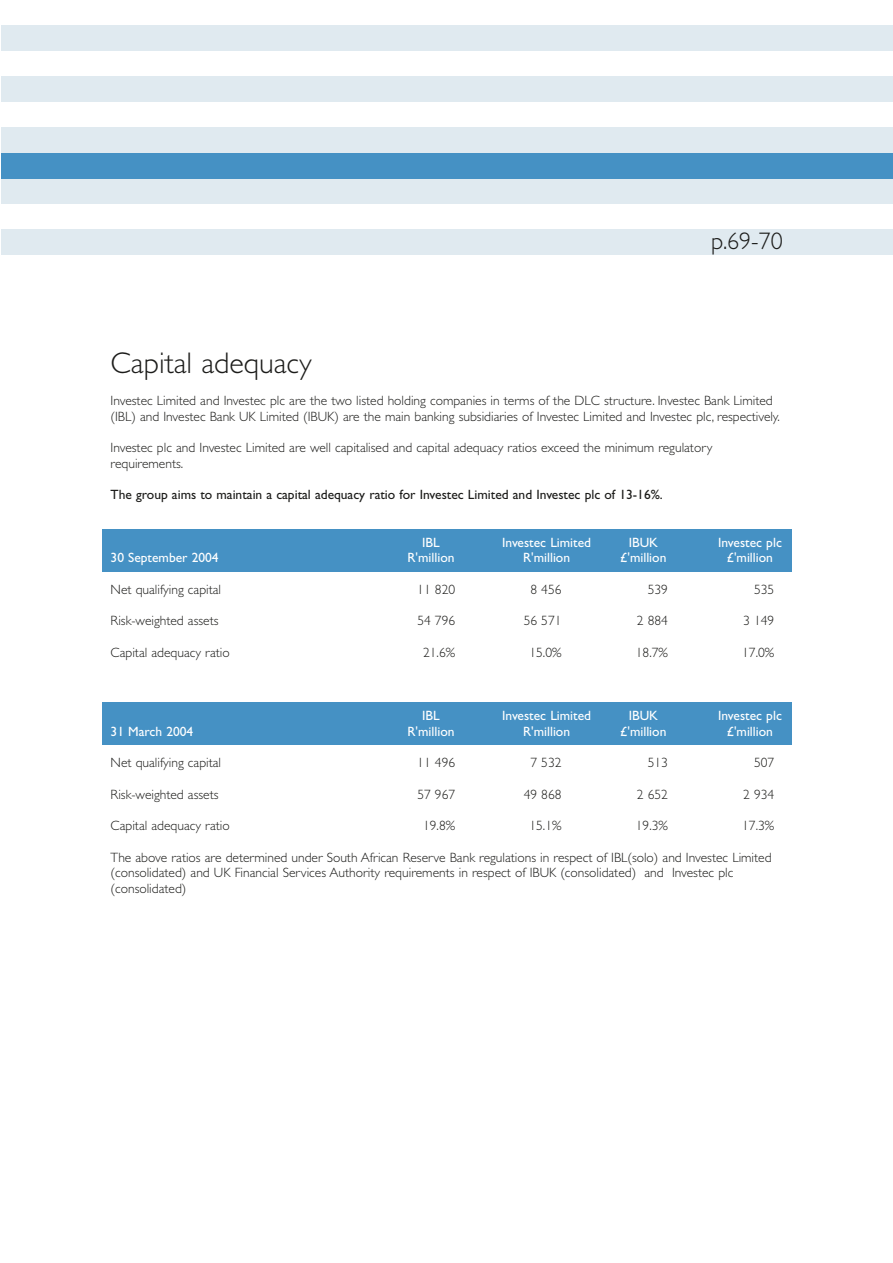
<style>
.page{position:relative;width:893px;height:1263px;background:#fff}
.page>*{position:absolute;margin:0;border:0;box-sizing:border-box;transform-origin:0 0}
.t1{font:300 30px "Gill Sans";color:#1c1c1a}
.t2{font:300 24px "Gill Sans";color:#1c1c1a}
.t3{font:300 13.5px/15.8px "Gill Sans";color:#1c1c1a}
.t4{font:13.5px "Gill Sans";color:#fff}
.t5{font:13.5px "Gill Sans";color:#1c1c1a}
</style>
<div class="page">
<div style="left:1px;top:26px;width:891px;height:25px;background:#e0eaf0"></div>
<div style="left:1px;top:77px;width:891px;height:25px;background:#e0eaf0"></div>
<div style="left:1px;top:128px;width:891px;height:25px;background:#e0eaf0"></div>
<div style="left:1px;top:179px;width:891px;height:25px;background:#e0eaf0"></div>
<div style="left:1px;top:230px;width:891px;height:25px;background:#e0eaf0"></div>
<div style="left:1px;top:153px;width:891px;height:26px;background:#4591c4"></div>
<div style="left:102px;top:529px;width:689px;height:42px;background:#4591c4"></div>
<div style="left:102px;top:702px;width:689px;height:43px;background:#4591c4"></div>
<h2 class="t2" style="left:711px;top:232px;width:73px">p.69-70</h2>
<h1 class="t1" style="left:111px;top:353px;width:202px">Capital adequacy</h1>
<p class="t3" style="left:111px;top:394px;width:670px">Investec Limited and Investec plc are the two listed holding companies in terms of the DLC structure. Investec Bank Limited (IBL) and Investec Bank UK Limited (IBUK) are the main banking subsidiaries of Investec Limited and Investec plc, respectively.</p>
<p class="t3" style="left:111px;top:441px;width:603px">Investec plc and Investec Limited are well capitalised and capital adequacy ratios exceed the minimum regulatory requirements.</p>
<p class="t5" style="left:111px;top:490px;width:553px">The group aims to maintain a capital adequacy ratio for Investec Limited and Investec plc of 13-16%.</p>
<p class="t4" style="left:422px;top:537px;width:19px">IBL</p>
<p class="t4" style="left:502px;top:537px;width:91px">Investec Limited</p>
<p class="t4" style="left:628px;top:537px;width:31px">IBUK</p>
<p class="t4" style="left:718px;top:537px;width:65px">Investec plc</p>
<p class="t4" style="left:111px;top:553px;width:110px">30 September 2004</p>
<p class="t4" style="left:407px;top:553px;width:49px">R'million</p>
<p class="t4" style="left:523px;top:553px;width:49px">R'million</p>
<p class="t4" style="left:620px;top:553px;width:48px">£'million</p>
<p class="t4" style="left:726px;top:553px;width:48px">£'million</p>
<p class="t3" style="left:111px;top:583px;width:112px">Net qualifying capital</p>
<p class="t3" style="left:417px;top:583px;width:39px">11 820</p>
<p class="t3" style="left:530px;top:583px;width:33px">8 456</p>
<p class="t3" style="left:647px;top:583px;width:22px">539</p>
<p class="t3" style="left:754px;top:583px;width:22px">535</p>
<p class="t3" style="left:111px;top:614px;width:109px">Risk-weighted assets</p>
<p class="t3" style="left:417px;top:614px;width:39px">54 796</p>
<p class="t3" style="left:523px;top:614px;width:39px">56 571</p>
<p class="t3" style="left:636px;top:614px;width:33px">2 884</p>
<p class="t3" style="left:743px;top:614px;width:33px">3 149</p>
<p class="t3" style="left:111px;top:646px;width:121px">Capital adequacy ratio</p>
<p class="t3" style="left:423px;top:646px;width:34px">21.6%</p>
<p class="t3" style="left:529px;top:646px;width:34px">15.0%</p>
<p class="t3" style="left:635px;top:646px;width:34px">18.7%</p>
<p class="t3" style="left:742px;top:646px;width:34px">17.0%</p>
<p class="t4" style="left:422px;top:711px;width:19px">IBL</p>
<p class="t4" style="left:502px;top:711px;width:91px">Investec Limited</p>
<p class="t4" style="left:628px;top:711px;width:31px">IBUK</p>
<p class="t4" style="left:718px;top:711px;width:65px">Investec plc</p>
<p class="t4" style="left:111px;top:726px;width:84px">31 March 2004</p>
<p class="t4" style="left:407px;top:726px;width:49px">R'million</p>
<p class="t4" style="left:523px;top:726px;width:49px">R'million</p>
<p class="t4" style="left:620px;top:726px;width:48px">£'million</p>
<p class="t4" style="left:726px;top:726px;width:48px">£'million</p>
<p class="t3" style="left:111px;top:756px;width:112px">Net qualifying capital</p>
<p class="t3" style="left:417px;top:756px;width:39px">11 496</p>
<p class="t3" style="left:530px;top:756px;width:33px">7 532</p>
<p class="t3" style="left:647px;top:756px;width:22px">513</p>
<p class="t3" style="left:754px;top:756px;width:22px">507</p>
<p class="t3" style="left:111px;top:788px;width:109px">Risk-weighted assets</p>
<p class="t3" style="left:417px;top:788px;width:39px">57 967</p>
<p class="t3" style="left:523px;top:788px;width:39px">49 868</p>
<p class="t3" style="left:636px;top:788px;width:33px">2 652</p>
<p class="t3" style="left:743px;top:788px;width:33px">2 934</p>
<p class="t3" style="left:111px;top:819px;width:121px">Capital adequacy ratio</p>
<p class="t3" style="left:423px;top:819px;width:34px">19.8%</p>
<p class="t3" style="left:529px;top:819px;width:34px">15.1%</p>
<p class="t3" style="left:635px;top:819px;width:34px">19.3%</p>
<p class="t3" style="left:742px;top:819px;width:34px">17.3%</p>
<p class="t3" style="left:111px;top:851px;width:662px">The above ratios are determined under South African Reserve Bank regulations in respect of IBL(solo) and Investec Limited (consolidated) and UK Financial Services Authority requirements in respect of IBUK (consolidated) and Investec plc (consolidated)</p>
</div>
